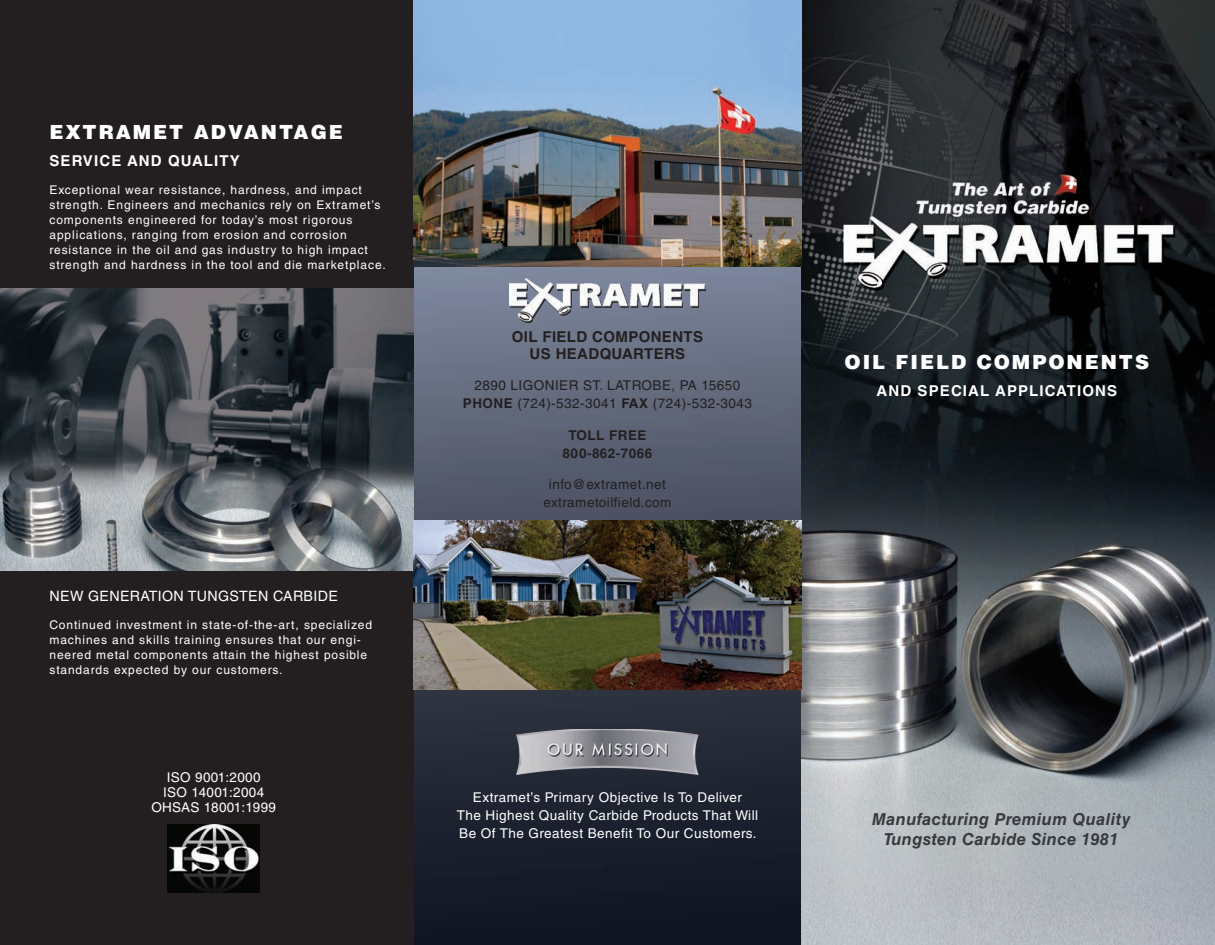
<style>
.page{position:relative;width:1215px;height:945px;background:#fff}
.page>*{position:absolute;margin:0;border:0;box-sizing:border-box;transform-origin:0 0}
.t1{font:900 19.5px "Helvetica LT Std";letter-spacing:.1em;color:#fff}
.t2{font:italic 700 16.5px/19.5px "Helvetica LT Std";letter-spacing:.025em;color:#37393e;text-align:center}
.t3{font:700 15px "Helvetica LT Std";letter-spacing:.075em;color:#fff}
.t4{font:700 15px "Helvetica LT Std";letter-spacing:.025em;color:#231f20}
.t5{font:14.25px "Helvetica LT Std";letter-spacing:.025em;color:#fff}
.t6{font:13.5px/18px "Helvetica LT Std";letter-spacing:.035em;color:#fff;text-align:center}
.t7{font:13.5px "Helvetica LT Std";letter-spacing:.035em;color:#231f20}
.t8{font:700 13.5px "Helvetica LT Std";letter-spacing:.035em;color:#231f20}
.t9{font:12px/15px "Helvetica LT Std";letter-spacing:.075em;color:#fff}
.s1{font-weight:700}
</style>
<div class="page">
<div style="left:0;top:0;width:414px;height:945px;background:#231f20"></div>
<img style="left:414px;top:266px;width:387px;height:679px">
<svg style="left:801px;top:0;width:414px;height:945px;background:#4f5358"></svg>
<img style="left:0;top:288px;width:414px;height:282px">
<img style="left:168px;top:824px;width:92px;height:69px">
<img style="left:414px;top:0;width:387px;height:266px">
<img style="left:414px;top:520px;width:387px;height:170px">
<img style="left:517px;top:729px;width:181px;height:45px">
<img style="left:510px;top:278px;width:195px;height:45px">
<p class="t1" style="left:50px;top:119px;width:295px">EXTRAMET ADVANTAGE</p>
<p class="t3" style="left:50px;top:152px;width:192px">SERVICE AND QUALITY</p>
<p class="t9" style="left:50px;top:183px;width:338px">Exceptional wear resistance, hardness, and impact strength. Engineers and mechanics rely on Extramet’s components engineered for today’s most rigorous applications, ranging from erosion and corrosion resistance in the oil and gas industry to high impact strength and hardness in the tool and die marketplace.</p>
<p class="t5" style="left:50px;top:587px;width:290px">NEW GENERATION TUNGSTEN CARBIDE</p>
<p class="t9" style="left:50px;top:617px;width:324px">Continued investment in state-of-the-art, specialized machines and skills training ensures that our engi&shy;neered metal components attain the highest posible standards expected by our customers.</p>
<p class="t6" style="left:167px;top:768px;width:95px">ISO 9001:2000</p>
<p class="t6" style="left:163px;top:783px;width:103px">ISO 14001:2004</p>
<p class="t6" style="left:151px;top:798px;width:126px">OHSAS 18001:1999</p>
<p class="t4" style="left:512px;top:328px;width:193px">OIL FIELD COMPONENTS</p>
<p class="t4" style="left:530px;top:344px;width:157px">US HEADQUARTERS</p>
<p class="t7" style="left:475px;top:377px;width:267px">2890 LIGONIER ST. LATROBE, PA 15650</p>
<p class="t7" style="left:463px;top:395px;width:291px"><span class="s1">PHONE</span> (724)-532-3041 <span class="s1">FAX</span> (724)-532-3043</p>
<p class="t8" style="left:568px;top:427px;width:80px">TOLL FREE</p>
<p class="t8" style="left:563px;top:445px;width:91px">800-862-7066</p>
<p class="t7" style="left:549px;top:476px;width:119px">info@extramet.net</p>
<p class="t7" style="left:543px;top:494px;width:129px">extrametoilfield.com</p>
<p class="t6" style="left:457px;top:788px;width:303px">Extramet’s Primary Objective Is To Deliver<br>The Highest Quality Carbide Products That Will<br>Be Of The Greatest Benefit To Our Customers.</p>
<p class="t1" style="left:845px;top:349px;width:306px">OIL FIELD COMPONENTS</p>
<p class="t3" style="left:876px;top:381px;width:242px">AND SPECIAL APPLICATIONS</p>
<p class="t2" style="left:872px;top:809px;width:260px">Manufacturing Premium Quality<br>Tungsten Carbide Since 1981</p>
</div>
